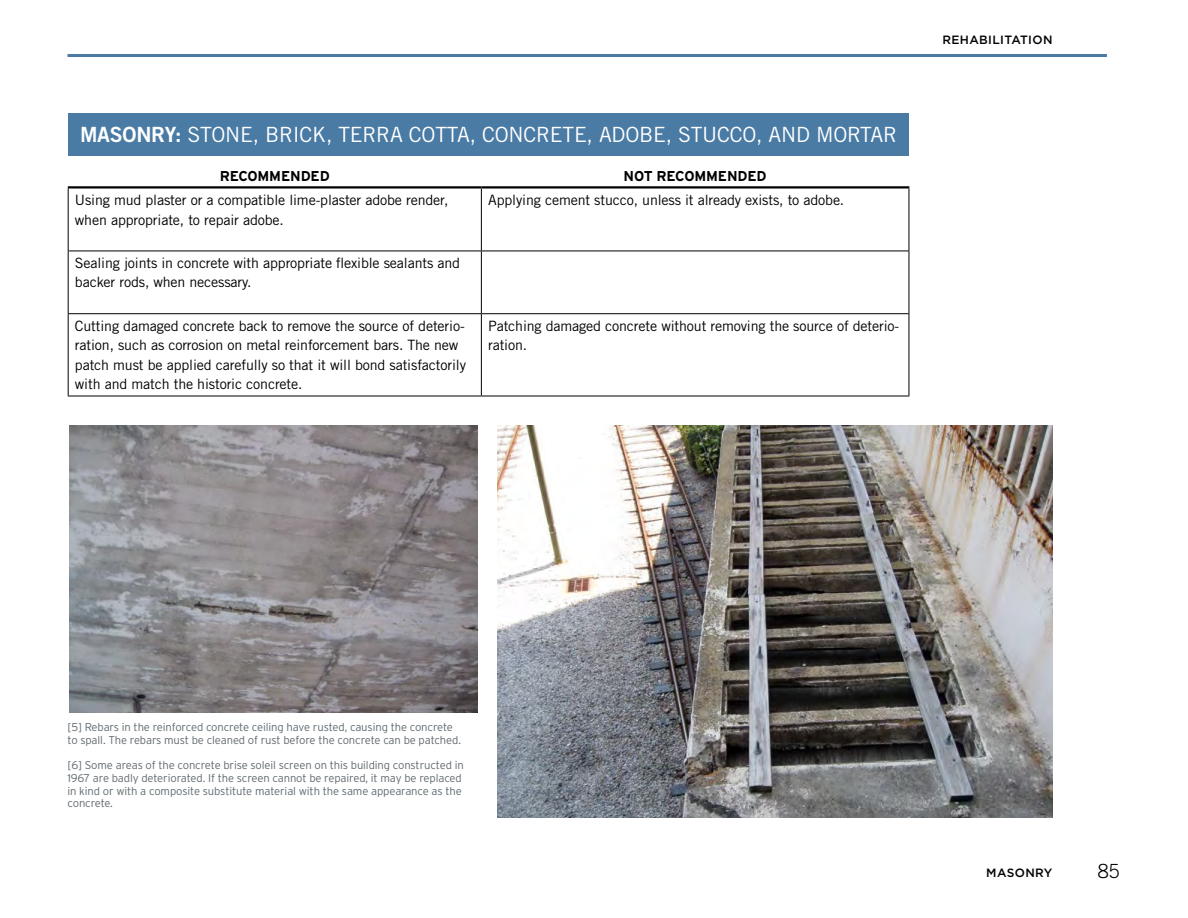
<style>
.page{position:relative;width:1188px;height:918px;background:#fff}
.page>*{position:absolute;margin:0;border:0;box-sizing:border-box;transform-origin:0 0}
.t1{font:21px "Trade Gothic LT Std";letter-spacing:-.01em;color:#fff}
.t2{font:300 19.5px "Trade Gothic LT Std";color:#000}
.t3{font:14.25px/19.5px "Trade Gothic LT Std";letter-spacing:-.01em;color:#000}
.t4{font:700 14.25px "Interstate";letter-spacing:-.01em;color:#000}
.t5{font:500 12px "Gotham";letter-spacing:.03em;color:#000}
.t6{font:300 11.25px/12.8px "Interstate";letter-spacing:-.01em;color:#606a70}
.s1{font-family:"Trade Gothic LT Std Bd 2"}
</style>
<div class="page">
<hr style="left:68px;top:54px;width:1039px;height:3px;background:#4a7ba4">
<hr style="left:68px;top:186px;width:413px;height:3px;background:#000">
<hr style="left:481px;top:186px;width:428px;height:3px;background:#000">
<hr style="left:68px;top:251px;width:413px;height:1px;background:#000">
<hr style="left:481px;top:251px;width:428px;height:1px;background:#000">
<hr style="left:68px;top:313px;width:413px;height:1px;background:#000">
<hr style="left:481px;top:313px;width:428px;height:1px;background:#000">
<hr style="left:68px;top:396px;width:413px;height:1px;background:#000">
<hr style="left:481px;top:396px;width:428px;height:1px;background:#000">
<hr style="left:481px;top:189px;width:1px;height:62px;background:#000">
<hr style="left:909px;top:189px;width:1px;height:62px;background:#000">
<hr style="left:481px;top:251px;width:1px;height:62px;background:#000">
<hr style="left:909px;top:251px;width:1px;height:62px;background:#000">
<hr style="left:481px;top:314px;width:1px;height:82px;background:#000">
<hr style="left:909px;top:314px;width:1px;height:82px;background:#000">
<hr style="left:68px;top:189px;width:1px;height:62px;background:#000">
<hr style="left:68px;top:251px;width:1px;height:62px;background:#000">
<hr style="left:68px;top:314px;width:1px;height:82px;background:#000">
<div style="left:68px;top:114px;width:841px;height:42px;background:#4a7ba4"></div>
<img style="left:69px;top:426px;width:409px;height:287px">
<img style="left:498px;top:426px;width:555px;height:392px">
<h1 class="t1" style="left:80px;top:122px;width:819px"><span class="s1">MASONRY:</span> STONE, BRICK, TERRA COTTA, CONCRETE, ADOBE, STUCCO, AND MORTAR</h1>
<p class="t4" style="left:220px;top:167px;width:112px">RECOMMENDED</p>
<p class="t4" style="left:624px;top:167px;width:145px">NOT RECOMMENDED</p>
<p class="t3" style="left:75px;top:190px;width:375px">Using mud plaster or a compatible lime-plaster adobe render, when appropriate, to repair adobe.</p>
<p class="t3" style="left:488px;top:190px;width:358px">Applying cement stucco, unless it already exists, to adobe.</p>
<p class="t3" style="left:75px;top:253px;width:387px">Sealing joints in concrete with appropriate flexible sealants and backer rods, when necessary.</p>
<p class="t3" style="left:75px;top:316px;width:393px">Cutting damaged concrete back to remove the source of deterio&shy;ration, such as corrosion on metal reinforcement bars. The new patch must be applied carefully so that it will bond satisfactorily with and match the historic concrete.</p>
<p class="t3" style="left:488px;top:316px;width:412px">Patching damaged concrete without removing the source of deterio&shy;ration.</p>
<p class="t5" style="left:942px;top:33px;width:112px">REHABILITATION</p>
<p class="t6" style="left:68px;top:720px;width:395px">[5] Rebars in the reinforced concrete ceiling have rusted, causing the concrete to spall. The rebars must be cleaned of rust before the concrete can be patched.</p>
<p class="t6" style="left:68px;top:759px;width:398px">[6] Some areas of the concrete brise soleil screen on this building constructed in 1967 are badly deteriorated. If the screen cannot be repaired, it may be replaced in kind or with a composite substitute material with the same appearance as the concrete.</p>
<p class="t5" style="left:986px;top:866px;width:68px">MASONRY</p>
<h2 class="t2" style="left:1098px;top:860px;width:23px">85</h2>
</div>
